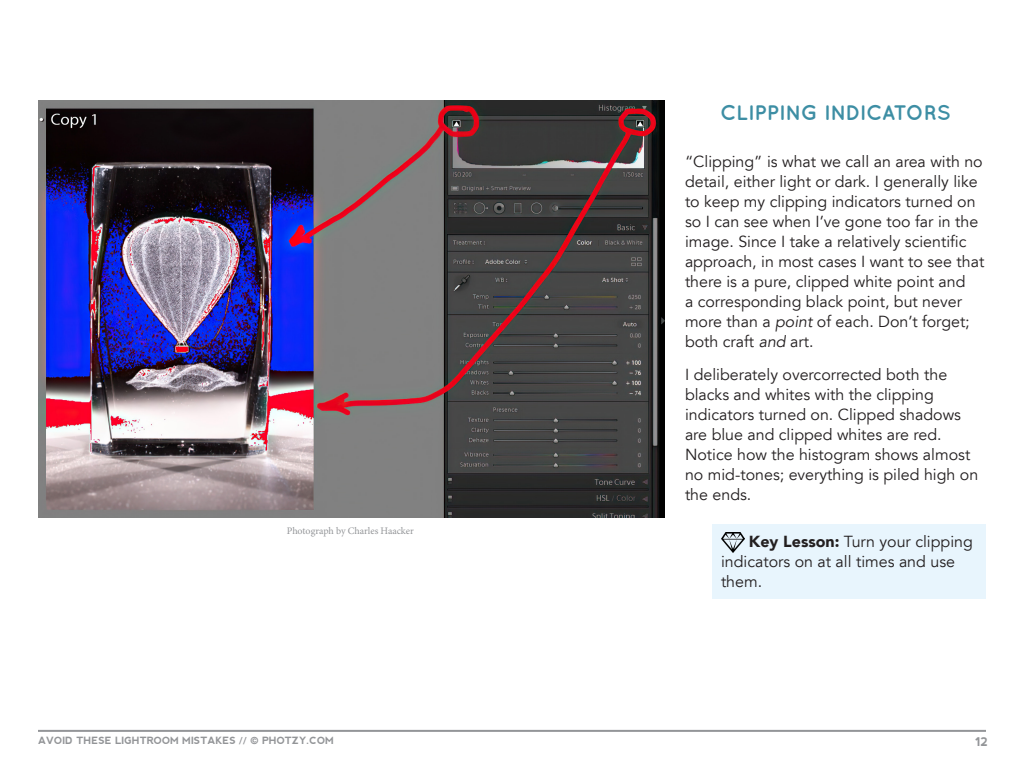
<style>
.page{position:relative;width:1024px;height:768px;background:#fff}
.page>*{position:absolute;margin:0;border:0;box-sizing:border-box;transform-origin:0 0}
.t1{font:700 21px "Quicksand";color:#3d8ea4}
.body{font:16px/20px "Avenir LT";color:#231f20}
.body_indent{font:16px/20px "Avenir LT";color:#231f20}
.t2{font:700 12px "nevis";color:#939598}
.t3{font:700 10px "nevis";color:#939598}
.caption_credit{font:10px "Minion Pro";letter-spacing:-.005em;color:#939598}
.s1{font-style:italic}
.s2{font-weight:900}
.s3{font-family:"Avenir LT";font-weight:900}
</style>
<div class="page">
<hr style="left:38px;top:730px;width:948px;height:2px;background:#939598">
<div style="left:712px;top:524px;width:274px;height:74px;background:#e8f5fd"></div>
<img style="left:721px;top:532px;width:23px;height:21px">
<img style="left:38px;top:100px;width:626px;height:417px">
<p class="caption_credit" style="left:287px;top:524px;width:129px">Photograph by Charles Haacker</p>
<h1 class="t1" style="left:720px;top:100px;width:232px">CLIPPING INDICATORS</h1>
<p class="body" style="left:685px;top:152px;width:301px">“Clipping” is what we call an area with no detail, either light or dark. I generally like to keep my clipping indicators turned on so I can see when I’ve gone too far in the image. Since I take a relatively scientific approach, in most cases I want to see that there is a pure, clipped white point and<br>a corresponding black point, but never more than a <span class="s1">point</span> of each. Don’t forget; both craft <span class="s1">and</span> art.</p>
<p class="body" style="left:685px;top:365px;width:295px">I deliberately overcorrected both the blacks and whites with the clipping indicators turned on. Clipped shadows are blue and clipped whites are red.<br>Notice how the histogram shows almost no mid-tones; everything is piled high on the ends.</p>
<p class="body_indent" style="left:721px;top:532px;width:253px;text-indent:28px"><span class="s2">Key Lesson:</span> Turn your clipping indicators on at all times and use them.</p>
<p class="t3" style="left:38px;top:735px;width:297px">AVOID THESE LIGHTROOM MISTAKES // <span class="s3">©</span> PHOTZY.COM</p>
<p class="t2" style="left:975px;top:735px;width:15px">12</p>
</div>
